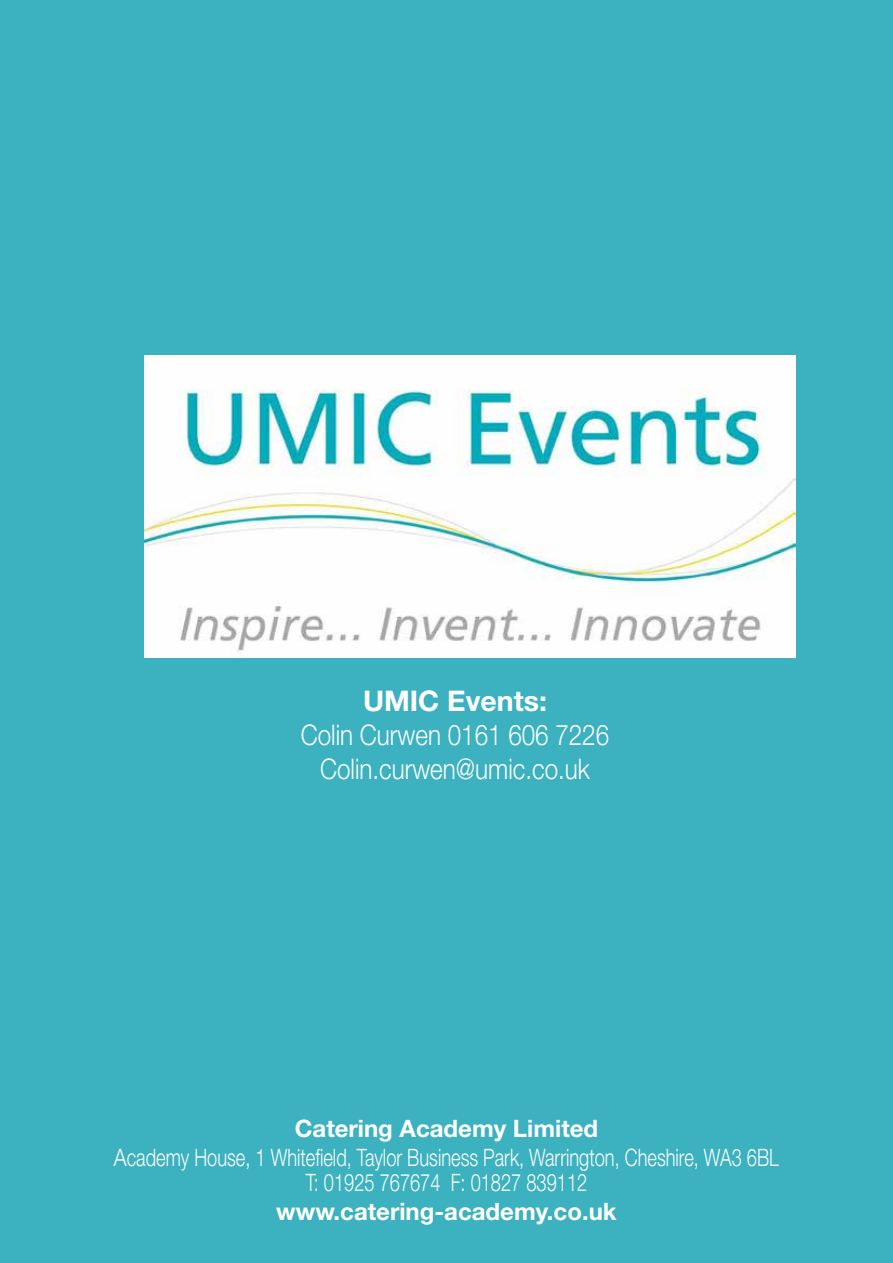
<style>
.page{position:relative;width:893px;height:1263px;background:#3cb1bf}
.page>*{position:absolute;margin:0;border:0;box-sizing:border-box;transform-origin:0 0}
.t1{font:300 28.5px/34.2px "Helvetica Neue LT Std";color:#fff;text-align:center;scale:.85 1}
.t2{font:700 28.5px "Helvetica Neue LT Std";color:#fff}
.t3{font:300 24px/25.5px "Helvetica Neue LT Std";color:#fff;text-align:center;scale:.85 1}
.t4{font:700 24px "Helvetica Neue LT Std";color:#fff}
</style>
<div class="page">
<img style="left:145px;top:356px;width:650px;height:301px">
<p class="t2" style="left:363px;top:683px;width:185px">UMIC Events:</p>
<p class="t1" style="left:301px;top:717px;width:364px">Colin Curwen 0161 606 7226<br>Colin.curwen@umic.co.uk</p>
<p class="t4" style="left:295px;top:1113px;width:305px">Catering Academy Limited</p>
<p class="t3" style="left:114px;top:1144px;width:784px">Academy House, 1 Whitefield, Taylor Business Park, Warrington, Cheshire, WA3 6BL<br>T: 01925 767674 F: 01827 839112</p>
<p class="t4" style="left:276px;top:1197px;width:342px">www.catering-academy.co.uk</p>
</div>
